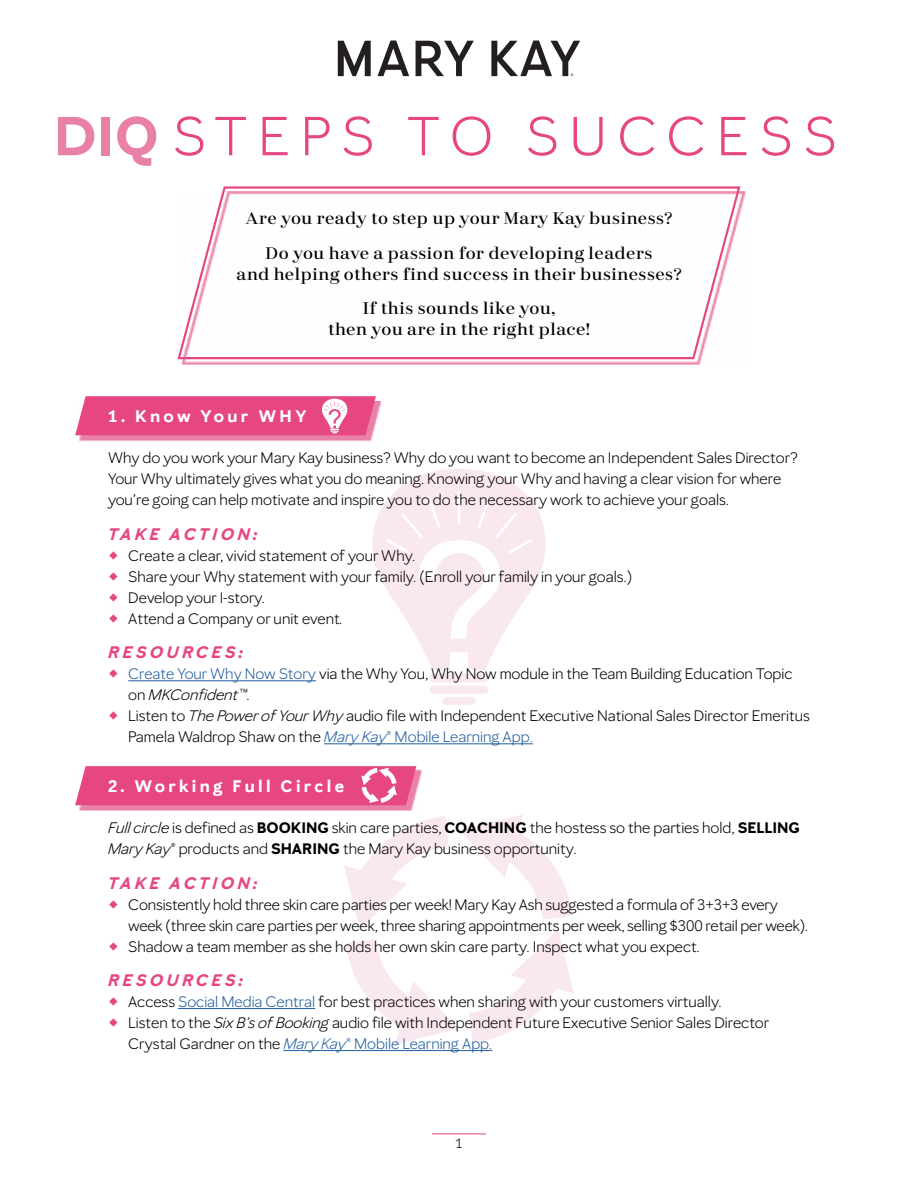
<style>
.page{position:relative;width:918px;height:1188px;background:#fff}
.page>*{position:absolute;margin:0;border:0;box-sizing:border-box;transform-origin:0 0}
.t1{font:54px "Mary Kay Sans";letter-spacing:.2em;color:#e64783}
.t2{font:500 16.5px/34.5px "Mary Kay Serif 020";letter-spacing:.03em;color:#000;text-align:center}
.t3{font:italic 700 16.5px "Mary Kay Sans";letter-spacing:.2em;color:#e64783}
.t4{font:700 16.5px "Mary Kay Sans";letter-spacing:.2em;color:#fff}
.t5{font:15px/21px "Mary Kay Sans";color:#000}
.t6{font:13.5px "Mary Kay Sans";color:#000}
.s1{font-weight:700;color:#e980a8}
.s2{color:#215e9e}
.s3{font-style:italic}
.s4{font-style:italic;color:#215e9e}
.s5{font-weight:700}
</style>
<div class="page">
<hr style="left:432px;top:1134px;width:54px;height:1px;background:#e64783">
<svg style="left:416px;top:41px;width:58px;height:35px"></svg>
<svg style="left:338px;top:41px;width:33px;height:35px"></svg>
<svg style="left:378px;top:41px;width:31px;height:35px"></svg>
<svg style="left:491px;top:41px;width:89px;height:35px"></svg>
<div style="left:430px;top:673px;width:58px;height:10px;background:#fae8f1;border-radius:5px"></div>
<div style="left:430px;top:686px;width:58px;height:8px;background:#fae8f1;border-radius:4px"></div>
<div style="left:442px;top:697px;width:34px;height:8px;background:#fae8f1;border-radius:4px"></div>
<svg style="left:372px;top:469px;width:174px;height:201px"></svg>
<svg style="left:344px;top:816px;width:105px;height:113px"></svg>
<svg style="left:345px;top:940px;width:114px;height:104px"></svg>
<svg style="left:469px;top:930px;width:105px;height:113px"></svg>
<svg style="left:459px;top:814px;width:113px;height:105px"></svg>
<svg style="left:78px;top:401px;width:303px;height:40px;background:#ec91b4"></svg>
<svg style="left:78px;top:769px;width:344px;height:42px;background:#ec92b4"></svg>
<svg style="left:182px;top:191px;width:564px;height:174px"></svg>
<svg style="left:177px;top:186px;width:565px;height:174px"></svg>
<hr style="left:128px;top:680px;width:188px;height:1px;background:#215e9e">
<hr style="left:324px;top:743px;width:209px;height:1px;background:#215e9e">
<hr style="left:178px;top:1008px;width:137px;height:1px;background:#215e9e">
<hr style="left:283px;top:1050px;width:209px;height:1px;background:#215e9e">
<svg style="left:75px;top:396px;width:301px;height:39px;background:#e7548c"></svg>
<svg style="left:75px;top:766px;width:341px;height:39px;background:#e7518a"></svg>
<h1 class="t1" style="left:54px;top:103px;width:784px"><span class="s1">DIQ</span> STEPS TO SUCCESS</h1>
<p class="t2" style="left:245px;top:201px;width:429px">Are you ready to step up your Mary Kay business?<br>Do you have a passion for developing leaders</p>
<p class="t2" style="left:236px;top:256px;width:447px">and helping others find success in their businesses?<br>If this sounds like you,</p>
<p class="t2" style="left:328px;top:312px;width:263px">then you are in the right place!</p>
<p class="t4" style="left:108px;top:406px;width:200px">1. Know Your WHY</p>
<p class="t5" style="left:108px;top:447px;width:691px">Why do you work your Mary Kay business? Why do you want to become an Independent Sales Director?<br>Your Why ultimately gives what you do meaning. Knowing your Why and having a clear vision for where you’re going can help motivate and inspire you to do the necessary work to achieve your goals.</p>
<p class="t3" style="left:108px;top:524px;width:151px">TAKE ACTION:</p>
<p class="t5" style="left:128px;top:545px;width:505px">Create a clear, vivid statement of your Why.<br>Share your Why statement with your family. (Enroll your family in your goals.)<br>Develop your I-story.<br>Attend a Company or unit event.</p>
<p class="t3" style="left:108px;top:642px;width:136px">RESOURCES:</p>
<p class="t5" style="left:128px;top:663px;width:683px"><span class="s2">Create Your Why Now Story</span> via the Why You, Why Now module in the Team Building Education Topic on <span class="s3">MKConfident™</span>.<br>Listen to <span class="s3">The Power of Your Why</span> audio file with Independent Executive National Sales Director Emeritus Pamela Waldrop Shaw on the <span class="s4">Mary Kay</span><span class="s2">® Mobile Learning App.</span></p>
<p class="t4" style="left:108px;top:776px;width:238px">2. Working Full Circle</p>
<p class="t5" style="left:108px;top:817px;width:693px"><span class="s3">Full circle</span> is defined as <span class="s5">BOOKING</span> skin care parties, <span class="s5">COACHING</span> the hostess so the parties hold, <span class="s5">SELLING<br></span><span class="s3">Mary Kay</span>® products and <span class="s5">SHARING</span> the Mary Kay business opportunity.</p>
<p class="t3" style="left:108px;top:873px;width:151px">TAKE ACTION:</p>
<p class="t5" style="left:128px;top:894px;width:681px">Consistently hold three skin care parties per week! Mary Kay Ash suggested a formula of 3+3+3 every week (three skin care parties per week, three sharing appointments per week, selling $300 retail per week).<br>Shadow a team member as she holds her own skin care party. Inspect what you expect.</p>
<p class="t3" style="left:108px;top:970px;width:136px">RESOURCES:</p>
<p class="t5" style="left:128px;top:991px;width:643px">Access <span class="s2">Social Media Central</span> for best practices when sharing with your customers virtually.<br>Listen to the <span class="s3">Six B’s of Booking</span> audio file with Independent Future Executive Senior Sales Director<br>Crystal Gardner on the <span class="s4">Mary Kay</span><span class="s2">® Mobile Learning App.</span></p>
<p class="t6" style="left:455px;top:1135px;width:9px">1</p>
</div>
